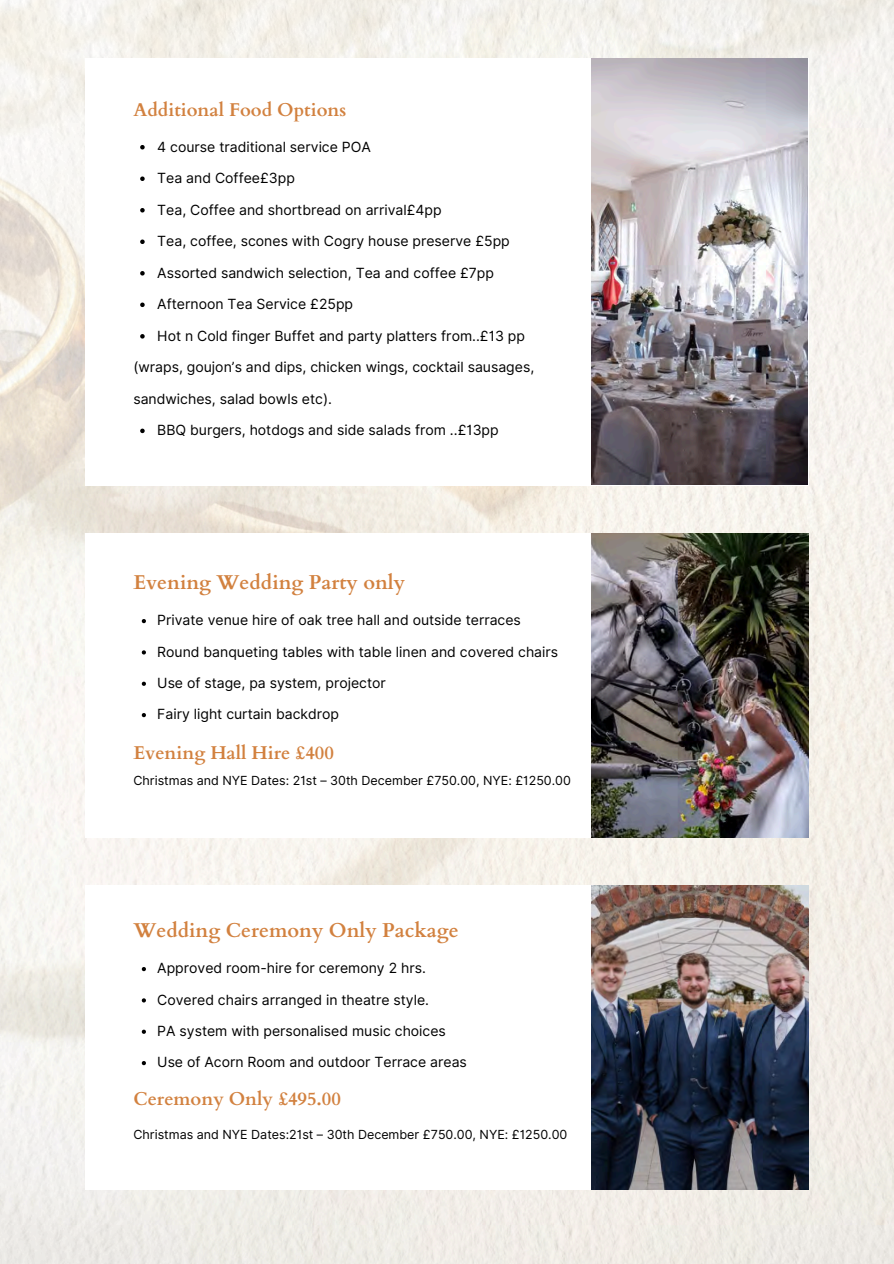
<style>
.page{position:relative;width:894px;height:1264px;background:#fff}
.page>*{position:absolute;margin:0;border:0;box-sizing:border-box;transform-origin:0 0}
.t1{font:700 20.1px "Cardo";color:#d2813f}
.t2{font:700 18.6px "Cardo";color:#d2813f}
.t3{font:700 18.45px "Cardo";color:#d2813f}
.t4{font:14.1px "Inter";color:#000}
.t5{font:13.95px "Inter";color:#000}
.t6{font:12.6px "Inter";color:#000}
</style>
<div class="page">
<img style="left:0;top:0;width:893px;height:1263px">
<div style="left:85px;top:58px;width:723px;height:427px;background:#fff"></div>
<div style="left:85px;top:533px;width:723px;height:304px;background:#fff"></div>
<div style="left:85px;top:885px;width:723px;height:304px;background:#fff"></div>
<img style="left:591px;top:58px;width:216px;height:426px">
<img style="left:591px;top:533px;width:217px;height:304px">
<img style="left:591px;top:885px;width:217px;height:304px">
<svg style="left:140px;top:145px;width:5px;height:4px"></svg>
<svg style="left:140px;top:176px;width:5px;height:5px"></svg>
<svg style="left:140px;top:208px;width:5px;height:4px"></svg>
<svg style="left:140px;top:239px;width:5px;height:5px"></svg>
<svg style="left:140px;top:271px;width:5px;height:4px"></svg>
<svg style="left:140px;top:302px;width:5px;height:5px"></svg>
<svg style="left:140px;top:334px;width:5px;height:4px"></svg>
<svg style="left:140px;top:428px;width:5px;height:5px"></svg>
<svg style="left:142px;top:619px;width:4px;height:4px"></svg>
<svg style="left:142px;top:650px;width:4px;height:4px"></svg>
<svg style="left:142px;top:681px;width:4px;height:5px"></svg>
<svg style="left:142px;top:713px;width:4px;height:4px"></svg>
<svg style="left:142px;top:967px;width:4px;height:4px"></svg>
<svg style="left:142px;top:998px;width:4px;height:4px"></svg>
<svg style="left:142px;top:1029px;width:4px;height:4px"></svg>
<svg style="left:142px;top:1061px;width:4px;height:4px"></svg>
<p class="t2" style="left:133px;top:97px;width:214px">Additional Food Options</p>
<p class="t4" style="left:157px;top:138px;width:215px">4 course traditional service POA</p>
<p class="t4" style="left:157px;top:170px;width:139px">Tea and Coffee£3pp</p>
<p class="t4" style="left:157px;top:201px;width:286px">Tea, Coffee and shortbread on arrival£4pp</p>
<p class="t4" style="left:157px;top:233px;width:354px">Tea, coffee, scones with Cogry house preserve £5pp</p>
<p class="t4" style="left:157px;top:264px;width:338px">Assorted sandwich selection, Tea and coffee £7pp</p>
<p class="t4" style="left:157px;top:296px;width:197px">Afternoon Tea Service £25pp</p>
<h2 class="t4" style="left:157px;top:327px;width:369px">Hot n Cold finger Buffet and party platters from..£13 pp</h2>
<p class="t4" style="left:133px;top:359px;width:402px">(wraps, goujon’s and dips, chicken wings, cocktail sausages,</p>
<p class="t4" style="left:133px;top:390px;width:200px">sandwiches, salad bowls etc).</p>
<p class="t4" style="left:157px;top:422px;width:343px">BBQ burgers, hotdogs and side salads from ..£13pp</p>
<h1 class="t1" style="left:133px;top:569px;width:273px">Evening Wedding Party only</h1>
<p class="t5" style="left:157px;top:612px;width:365px">Private venue hire of oak tree hall and outside terraces</p>
<p class="t5" style="left:157px;top:643px;width:402px">Round banqueting tables with table linen and covered chairs</p>
<p class="t5" style="left:157px;top:674px;width:230px">Use of stage, pa system, projector</p>
<p class="t5" style="left:157px;top:706px;width:183px">Fairy light curtain backdrop</p>
<p class="t3" style="left:133px;top:740px;width:202px">Evening Hall Hire £400</p>
<p class="t6" style="left:133px;top:773px;width:439px">Christmas and NYE Dates: 21st – 30th December £750.00, NYE: £1250.00</p>
<p class="t1" style="left:133px;top:916px;width:327px">Wedding Ceremony Only Package</p>
<h1 class="t5" style="left:157px;top:959px;width:270px">Approved room-hire for ceremony 2 hrs.</h1>
<p class="t5" style="left:157px;top:991px;width:273px">Covered chairs arranged in theatre style.</p>
<p class="t5" style="left:157px;top:1022px;width:290px">PA system with personalised music choices</p>
<p class="t5" style="left:157px;top:1053px;width:311px">Use of Acorn Room and outdoor Terrace areas</p>
<p class="t3" style="left:133px;top:1086px;width:209px">Ceremony Only £495.00</p>
<p class="t6" style="left:133px;top:1127px;width:435px">Christmas and NYE Dates:21st – 30th December £750.00, NYE: £1250.00</p>
</div>
